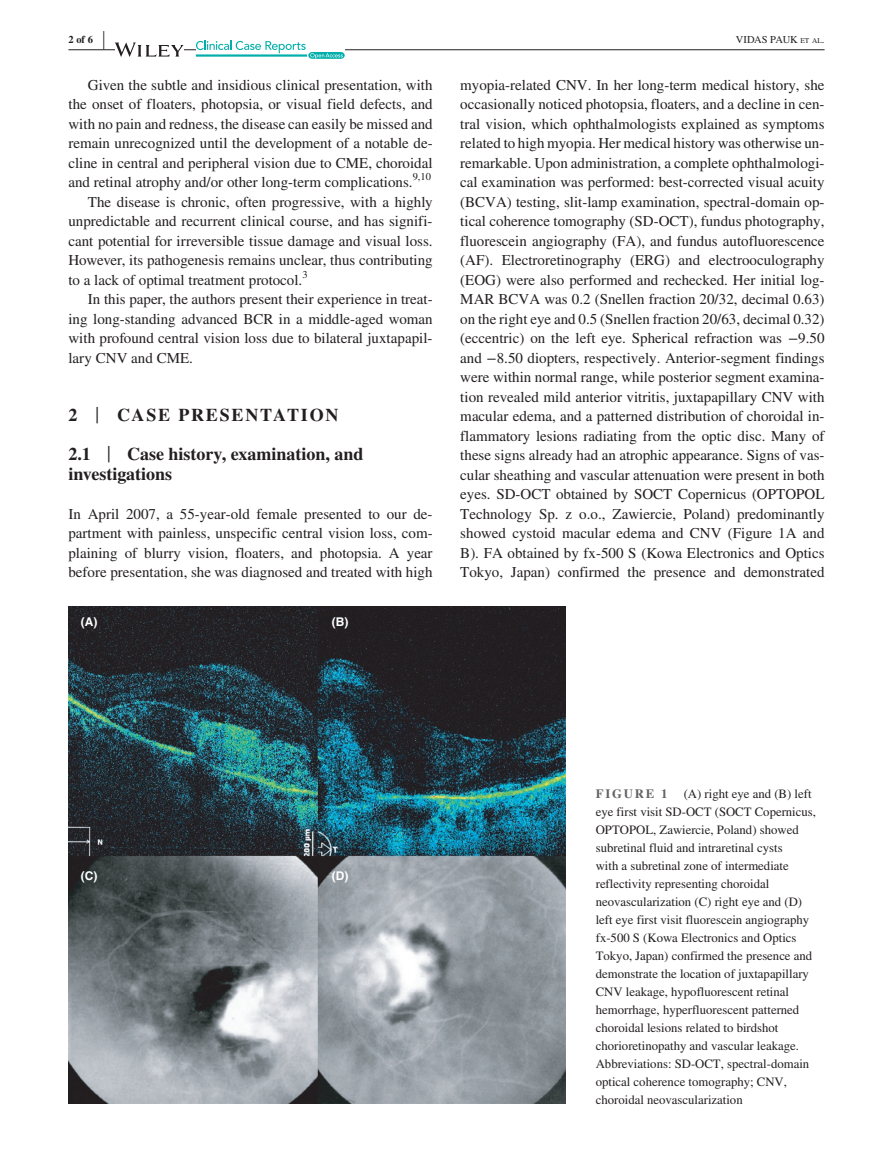
<style>
.page{position:relative;width:893px;height:1174px;background:#fff}
.page>*{position:absolute;margin:0;border:0;box-sizing:border-box;transform-origin:0 0}
.t1{font:700 25.95px "STIX";color:#231f20;scale:.36 1}
.t2{font:700 18px/39px "STIX";color:#231f20}
.t3{font:15px/19.5px "STIX";color:#231f20;text-align:justify}
.t4{font:12.75px/18px "STIX";color:#231f20}
.t5{font:700 12.75px "STIX";letter-spacing:.14em;color:#636366}
.t6{font:700 12px "Helvetica";color:#fff}
.t7{font:10.5px "STIX";color:#231f20}
.t8{font:10.5px "STIX";color:#231f20}
.t9{font:700 10.5px "STIX";color:#231f20}
.s1{font-size:7.35px}
.s2{font-weight:400;font-size:23.7px}
</style>
<div class="page">
<hr style="left:68px;top:49px;width:756px;height:1px;background:#231f20">
<svg style="left:115px;top:43px;width:69px;height:14px"></svg>
<svg style="left:196px;top:41px;width:149px;height:18px"></svg>
<img style="left:68px;top:606px;width:498px;height:498px">
<p class="t9" style="left:68px;top:33px;width:26px">2 of 6</p>
<h1 class="t1" style="left:103px;top:24px;width:7px">|</h1>
<p class="t7" style="left:736px;top:32px;width:90px">VIDAS PAUK <span class="s1">et al</span>.</p>
<p class="t3" style="left:68px;top:76px;width:366px;text-indent:20px">Given the subtle and insidious clinical presentation, with the onset of floaters, photopsia, or visual field defects, and with no pain and redness, the disease can easily be missed and remain unrecognized until the development of a notable de&shy;cline in central and peripheral vision due to CME, choroidal and retinal atrophy and/or other long-term complications.</p>
<p class="t3" style="left:460px;top:76px;width:366px">myopia-related CNV. In her long-term medical history, she occasionally noticed photopsia, floaters, and a decline in cen&shy;tral vision, which ophthalmologists explained as symptoms related to high myopia. Her medical history was otherwise un&shy;remarkable. Upon administration, a complete ophthalmologi&shy;cal examination was performed: best-corrected visual acuity (BCVA) testing, slit-lamp examination, spectral-domain op&shy;tical coherence tomography (SD-OCT), fundus photography, fluorescein angiography (FA), and fundus autofluorescence (AF). Electroretinography (ERG) and electrooculography (EOG) were also performed and rechecked. Her initial log-MAR BCVA was 0.2 (Snellen fraction 20/32, decimal 0.63) on the right eye and 0.5 (Snellen fraction 20/63, decimal 0.32) (eccentric) on the left eye. Spherical refraction was −9.50 and −8.50 diopters, respectively. Anterior-segment findings were within normal range, while posterior segment examina&shy;tion revealed mild anterior vitritis, juxtapapillary CNV with macular edema, and a patterned distribution of choroidal in&shy;flammatory lesions radiating from the optic disc. Many of these signs already had an atrophic appearance. Signs of vas&shy;cular sheathing and vascular attenuation were present in both eyes. SD-OCT obtained by SOCT Copernicus (OPTOPOL Technology Sp. z o.o., Zawiercie, Poland) predominantly showed cystoid macular edema and CNV (Figure 1A and B). FA obtained by fx-500 S (Kowa Electronics and Optics Tokyo, Japan) confirmed the presence and demonstrated</p>
<p class="t8" style="left:413px;top:170px;width:20px">9,10</p>
<p class="t3" style="left:68px;top:193px;width:366px;text-indent:20px">The disease is chronic, often progressive, with a highly unpredictable and recurrent clinical course, and has signifi&shy;cant potential for irreversible tissue damage and visual loss.<br>However, its pathogenesis remains unclear, thus contributing to a lack of optimal treatment protocol.</p>
<p class="t8" style="left:302px;top:267px;width:7px">3</p>
<p class="t3" style="left:68px;top:290px;width:366px;text-indent:20px">In this paper, the authors present their experience in treat&shy;ing long-standing advanced BCR in a middle-aged woman with profound central vision loss due to bilateral juxtapapil&shy;lary CNV and CME.</p>
<p class="t2" style="left:68px;top:395px;width:297px">2 <span class="s2">|</span> CASE PRESENTATION<br>2.1 <span class="s2">|</span> Case history, examination, and</p>
<p class="t2" style="left:68px;top:454px;width:105px">investigations</p>
<p class="t3" style="left:68px;top:505px;width:366px">In April 2007, a 55-year-old female presented to our de&shy;partment with painless, unspecific central vision loss, com&shy;plaining of blurry vision, floaters, and photopsia. A year before presentation, she was diagnosed and treated with high</p>
<p class="t6" style="left:81px;top:614px;width:18px">(A)</p>
<p class="t6" style="left:332px;top:614px;width:18px">(B)</p>
<p class="t6" style="left:81px;top:868px;width:18px">(C)</p>
<p class="t6" style="left:332px;top:868px;width:18px">(D)</p>
<p class="t5" style="left:596px;top:786px;width:73px">FIGURE 1</p>
<p class="t4" style="left:596px;top:785px;width:222px;text-indent:88px">(A) right eye and (B) left eye first visit SD-OCT (SOCT Copernicus, OPTOPOL, Zawiercie, Poland) showed subretinal fluid and intraretinal cysts<br>with a subretinal zone of intermediate reflectivity representing choroidal neovascularization (C) right eye and (D) left eye first visit fluorescein angiography fx-500 S (Kowa Electronics and Optics Tokyo, Japan) confirmed the presence and demonstrate the location of juxtapapillary CNV leakage, hypofluorescent retinal hemorrhage, hyperfluorescent patterned choroidal lesions related to birdshot chorioretinopathy and vascular leakage.<br>Abbreviations: SD-OCT, spectral-domain optical coherence tomography; CNV, choroidal neovascularization</p>
</div>
